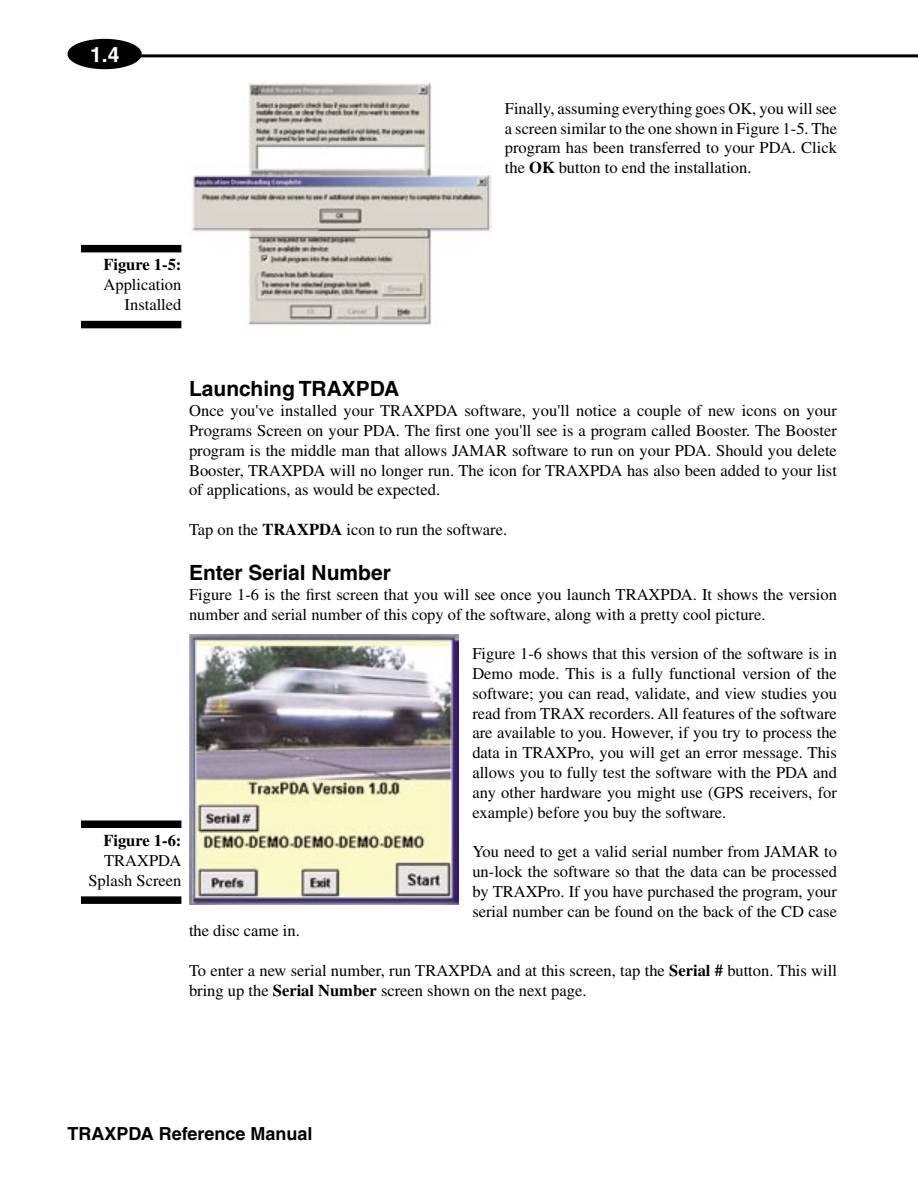
<style>
.page{position:relative;width:918px;height:1188px;background:#fff}
.page>*{position:absolute;margin:0;border:0;box-sizing:border-box;transform-origin:0 0}
.Subhead_2{font:700 21px "Helvetica";color:#000}
.t1{font:700 21px "Helvetica";color:#fff}
.t2{font:700 18px "Helvetica";color:#000}
.Body_text{font:16.5px/19.8px "Times";color:#000;text-align:justify}
.s1{font-weight:700}
</style>
<div class="page">
<hr style="left:138px;top:54px;width:780px;height:3px;background:#000">
<div style="left:68px;top:40px;width:73px;height:28px;background:#000;border-radius:50%"></div>
<div style="left:68px;top:39px;width:74px;height:30px;border:2px solid #000;border-radius:50%"></div>
<svg style="left:89px;top:39px;width:33px;height:26px"></svg>
<div style="left:81px;top:245px;width:100px;height:7px;background:#000"></div>
<div style="left:81px;top:321px;width:100px;height:7px;background:#000"></div>
<img style="left:191px;top:82px;width:300px;height:243px">
<img style="left:189px;top:634px;width:270px;height:270px">
<div style="left:81px;top:820px;width:100px;height:8px;background:#000"></div>
<div style="left:81px;top:896px;width:100px;height:8px;background:#000"></div>
<p class="t1" style="left:90px;top:41px;width:31px">1.4</p>
<p class="Body_text" style="left:103px;top:255px;width:80px;text-align:right"><span class="s1">Figure 1-5:<br></span>Application<br>Installed</p>
<p class="Body_text" style="left:505px;top:98px;width:334px">Finally, assuming everything goes OK, you will see a screen similar to the one shown in Figure 1-5. The program has been transferred to your PDA. Click the <span class="s1">OK</span> button to end the installation.</p>
<p class="Subhead_2" style="left:189px;top:376px;width:212px">Launching TRAXPDA</p>
<p class="Body_text" style="left:189px;top:401px;width:649px">Once you've installed your TRAXPDA software, you'll notice a couple of new icons on your Programs Screen on your PDA. The first one you'll see is a program called Booster. The Booster program is the middle man that allows JAMAR software to run on your PDA. Should you delete Booster, TRAXPDA will no longer run. The icon for TRAXPDA has also been added to your list of applications, as would be expected.</p>
<p class="Body_text" style="left:189px;top:519px;width:320px">Tap on the <span class="s1">TRAXPDA</span> icon to run the software.</p>
<p class="Subhead_2" style="left:189px;top:560px;width:203px">Enter Serial Number</p>
<p class="Body_text" style="left:189px;top:584px;width:649px">Figure 1-6 is the first screen that you will see once you launch TRAXPDA. It shows the version number and serial number of this copy of the software, along with a pretty cool picture.</p>
<p class="Body_text" style="left:472px;top:644px;width:366px">Figure 1-6 shows that this version of the software is in Demo mode. This is a fully functional version of the software; you can read, validate, and view studies you read from TRAX recorders. All features of the software are available to you. However, if you try to process the data in TRAXPro, you will get an error message. This allows you to fully test the software with the PDA and any other hardware you might use (GPS receivers, for example) before you buy the software.</p>
<p class="Body_text" style="left:472px;top:842px;width:366px">You need to get a valid serial number from JAMAR to un-lock the software so that the data can be processed by TRAXPro. If you have purchased the program, your serial number can be found on the back of the CD case</p>
<p class="Body_text" style="left:189px;top:921px;width:112px">the disc came in.</p>
<p class="Body_text" style="left:189px;top:960px;width:650px">To enter a new serial number, run TRAXPDA and at this screen, tap the <span class="s1">Serial #</span> button. This will bring up the <span class="s1">Serial Number</span> screen shown on the next page.</p>
<p class="Body_text" style="left:88px;top:830px;width:95px;text-align:right"><span class="s1">Figure 1-6:<br></span>TRAXPDA<br>Splash Screen</p>
<p class="t2" style="left:68px;top:1122px;width:246px">TRAXPDA Reference Manual</p>
</div>
